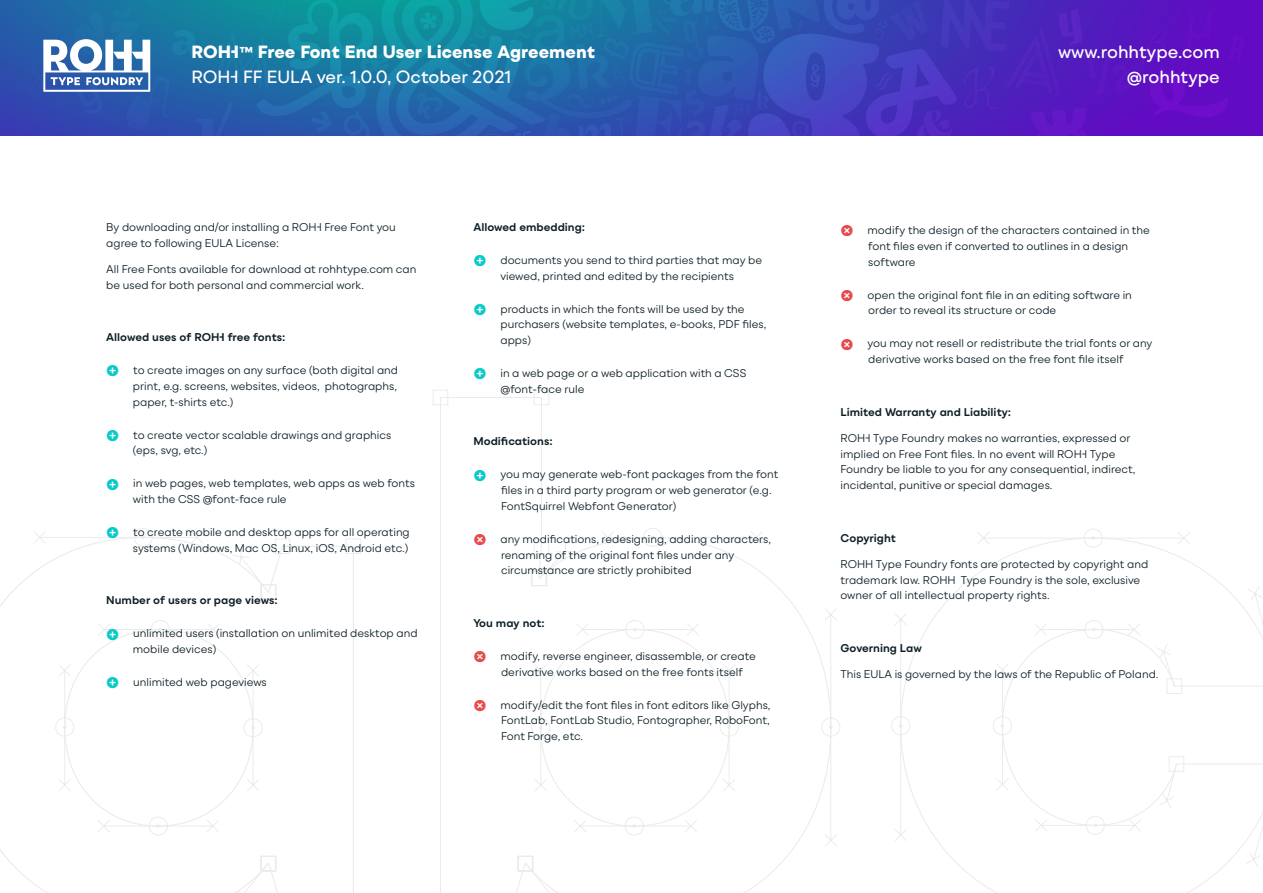
<style>
.page{position:relative;width:1263px;height:893px;background:#fff}
.page>*{position:absolute;margin:0;border:0;box-sizing:border-box;transform-origin:0 0}
.t1{font:800 16.5px/24.8px "Rothorn";color:#fff}
.t2{font:600 16.5px/24.8px "Rothorn";color:#fff;text-align:right}
.t3{font:10.5px/15.8px "Rothorn";color:#0d1e26}
.t4{font:700 10.5px "Rothorn";color:#0d1e26}
.t5{font:10.5px/15.8px "Rothorn";color:#0c1e26}
.s1{font-weight:700;font-size:13.5px}
.s2{font-weight:600}
.s3{font-family:"Qualion Round";font-weight:600;font-size:15px;color:#08cbc7}
.s4{font-family:"Qualion Round";font-weight:600;font-size:15px;color:#e84b4b}
</style>
<div class="page">
<img style="left:0;top:0;width:1263px;height:135px">
<img style="left:26px;top:0;width:1217px;height:135px">
<svg style="left:0;top:528px;width:361px;height:365px"></svg>
<svg style="left:433px;top:390px;width:407px;height:503px"></svg>
<svg style="left:891px;top:529px;width:372px;height:364px"></svg>
<svg style="left:43px;top:39px;width:107px;height:53px"></svg>
<h1 class="t1" style="left:191px;top:41px;width:405px">ROHH<span class="s1">™</span> Free Font End User License Agreement<br><span class="s2">ROHH FF EULA ver. 1.0.0, October 2021</span></h1>
<h1 class="t2" style="left:1058px;top:41px;width:163px">www.rohhtype.com @rohhtype</h1>
<p class="t3" style="left:106px;top:220px;width:291px">By downloading and/or installing a ROHH Free Font you agree to following EULA License:</p>
<p class="t3" style="left:106px;top:262px;width:312px">All Free Fonts available for download at rohhtype.com can be used for both personal and commercial work.</p>
<p class="t4" style="left:106px;top:333px;width:181px">Allowed uses of ROHH free fonts:</p>
<p class="t3" style="left:133px;top:363px;width:267px;text-align:justify;text-indent:-27px"><span class="s3">+</span> to create images on any surface (both digital and print, e.g. screens, websites, videos, photographs, paper, t-shirts etc.)</p>
<p class="t3" style="left:133px;top:428px;width:260px;text-indent:-27px"><span class="s3">+</span> to create vector scalable drawings and graphics (eps, svg, etc.)</p>
<p class="t3" style="left:133px;top:477px;width:284px;text-indent:-27px"><span class="s3">+</span> in web pages, web templates, web apps as web fonts with the CSS @font-face rule</p>
<p class="t3" style="left:106px;top:525px;width:305px;text-align:right"><span class="s3">+</span> to create mobile and desktop apps for all operating systems (Windows, Mac OS, Linux, iOS, Android etc.)</p>
<p class="t4" style="left:106px;top:596px;width:173px">Number of users or page views:</p>
<p class="t3" style="left:133px;top:627px;width:286px;text-indent:-27px"><span class="s3">+</span> unlimited users (installation on unlimited desktop and mobile devices)</p>
<p class="t3" style="left:106px;top:675px;width:162px"><span class="s3">+</span> unlimited web pageviews</p>
<p class="t4" style="left:473px;top:223px;width:113px">Allowed embedding:</p>
<p class="t3" style="left:473px;top:253px;width:290px;text-align:center"><span class="s3">+</span> documents you send to third parties that may be viewed, printed and edited by the recipients</p>
<p class="t3" style="left:500px;top:302px;width:267px;text-indent:-27px"><span class="s3">+</span> products in which the fonts will be used by the purchasers (website templates, e-books, PDF files, apps)</p>
<p class="t5" style="left:500px;top:366px;width:247px;text-indent:-27px"><span class="s3">+</span> in a web page or a web application with a CSS @font-face rule</p>
<p class="t4" style="left:473px;top:437px;width:81px">Modifications:</p>
<p class="t3" style="left:501px;top:468px;width:279px;text-indent:-28px"><span class="s3">+</span> you may generate web-font packages from the font files in a third party program or web generator (e.g.<br>FontSquirrel Webfont Generator)</p>
<p class="t3" style="left:501px;top:532px;width:271px;text-indent:-28px"><span class="s4">×</span> any modifications, redesigning, adding characters, renaming of the original font files under any circumstance are strictly prohibited</p>
<p class="t4" style="left:473px;top:619px;width:73px">You may not:</p>
<p class="t3" style="left:501px;top:649px;width:256px;text-indent:-28px"><span class="s4">×</span> modify, reverse engineer, disassemble, or create derivative works based on the free fonts itself</p>
<p class="t3" style="left:501px;top:698px;width:271px;text-align:justify;text-indent:-28px"><span class="s4">×</span> modify/edit the font files in font editors like Glyphs, FontLab, FontLab Studio, Fontographer, RoboFont, Font Forge, etc.</p>
<p class="t3" style="left:868px;top:223px;width:283px;text-indent:-28px"><span class="s4">×</span> modify the design of the characters contained in the font files even if converted to outlines in a design software</p>
<p class="t3" style="left:868px;top:288px;width:265px;text-indent:-28px"><span class="s4">×</span> open the original font file in an editing software in order to reveal its structure or code</p>
<p class="t3" style="left:840px;top:337px;width:313px;text-align:center"><span class="s4">×</span> you may not resell or redistribute the trial fonts or any derivative works based on the free font file itself</p>
<p class="t4" style="left:840px;top:407px;width:172px">Limited Warranty and Liability:</p>
<p class="t3" style="left:840px;top:431px;width:296px">ROHH Type Foundry makes no warranties, expressed or implied on Free Font files. In no event will ROHH Type Foundry be liable to you for any consequential, indirect, incidental, punitive or special damages.</p>
<p class="t4" style="left:840px;top:533px;width:57px">Copyright</p>
<p class="t3" style="left:840px;top:557px;width:309px">ROHH Type Foundry fonts are protected by copyright and trademark law. ROHH Type Foundry is the sole, exclusive owner of all intellectual property rights.</p>
<p class="t4" style="left:840px;top:644px;width:83px">Governing Law</p>
<p class="t3" style="left:840px;top:667px;width:319px">This EULA is governed by the laws of the Republic of Poland.</p>
</div>
